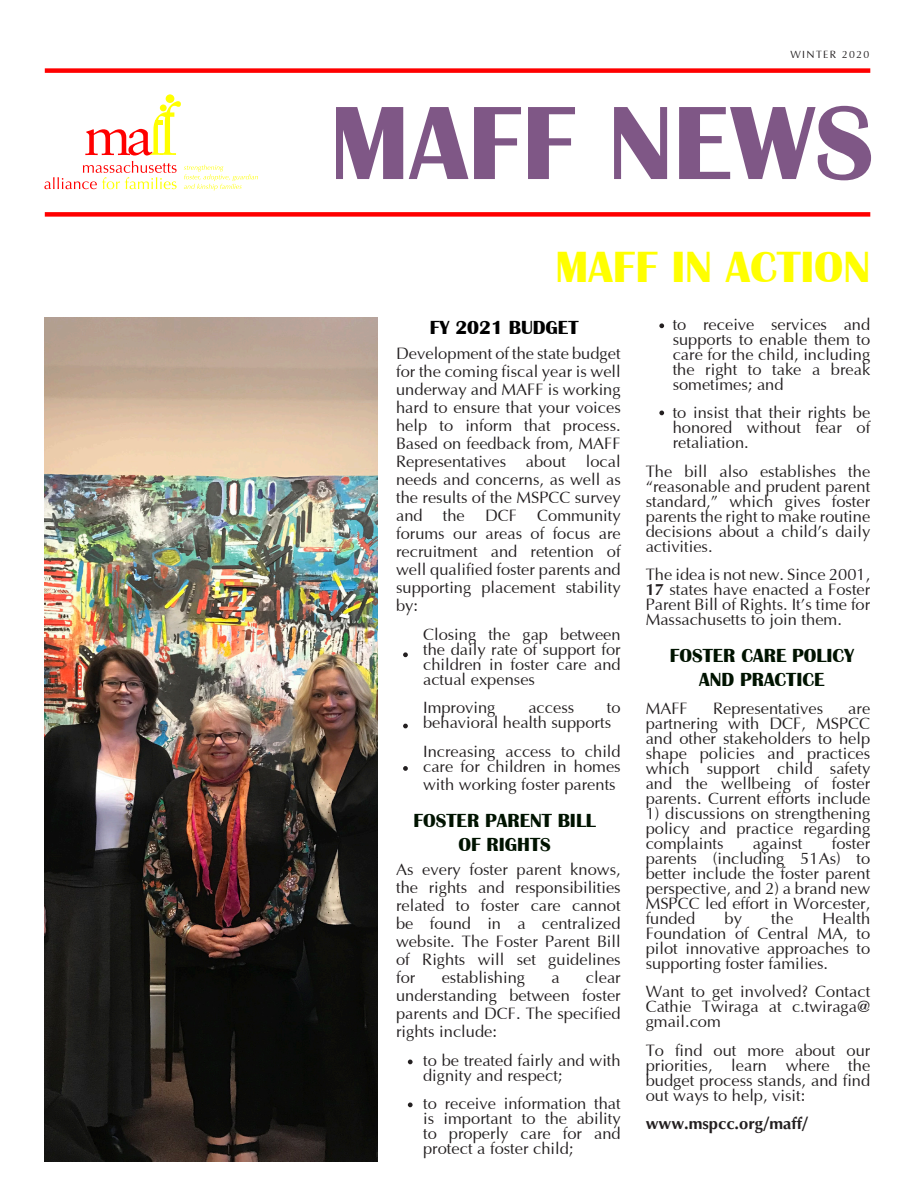
<style>
.page{position:relative;width:918px;height:1188px;background:#fff}
.page>*{position:absolute;margin:0;border:0;box-sizing:border-box;transform-origin:0 0}
.t1{font:700 108px "Britannic";color:#7f5786}
.t2{font:700 45px "Britannic";color:#ff0}
.t3{font:700 19.5px/23.4px "Britannic";color:#001300;text-align:center}
.t4{font:700 19.5px "Britannic";color:#000}
.t5{font:16.5px/15px "Optima";color:#231f20;text-align:justify}
.t6{font:700 16.5px "Optima";color:#231f20}
.t7{font:10.5px "Optima";letter-spacing:.13em;color:#231f20}
.s1{font-weight:700}
</style>
<div class="page">
<div style="left:166px;top:94px;width:8px;height:9px;background:#ff0;border-radius:50%"></div>
<svg style="left:44px;top:101px;width:214px;height:90px"></svg>
<div style="left:45px;top:68px;width:825px;height:5px;background:#f00"></div>
<div style="left:45px;top:212px;width:825px;height:5px;background:#f00"></div>
<svg style="left:403px;top:652px;width:5px;height:5px"></svg>
<img style="left:45px;top:318px;width:332px;height:843px">
<svg style="left:403px;top:724px;width:5px;height:4px"></svg>
<svg style="left:403px;top:766px;width:5px;height:5px"></svg>
<svg style="left:408px;top:1060px;width:5px;height:4px"></svg>
<svg style="left:408px;top:1103px;width:5px;height:4px"></svg>
<svg style="left:659px;top:323px;width:5px;height:5px"></svg>
<svg style="left:659px;top:411px;width:5px;height:4px"></svg>
<p class="t7" style="left:790px;top:51px;width:81px">WINTER 2020</p>
<h1 class="t1" style="left:330px;top:105px;width:545px">MAFF NEWS</h1>
<h2 class="t2" style="left:555px;top:251px;width:316px">MAFF IN ACTION</h2>
<p class="t4" style="left:430px;top:321px;width:150px">FY 2021 BUDGET</p>
<p class="t5" style="left:396px;top:346px;width:226px;line-height:18px">Development of the state budget for the coming fiscal year is well underway and MAFF is working hard to ensure that your voices help to inform that process.<br>Based on feedback from, MAFF Representatives about local needs and concerns, as well as the results of the MSPCC survey and the DCF Community forums our areas of focus are recruitment and retention of well qualified foster parents and supporting placement stability by:</p>
<p class="t5" style="left:423px;top:628px;width:199px;text-indent:-27px">• Closing the gap between the daily rate of support for children in foster care and actual expenses</p>
<p class="t5" style="left:396px;top:702px;width:101px">• Improving</p>
<p class="t5" style="left:528px;top:702px;width:47px">access</p>
<p class="t5" style="left:423px;top:702px;width:199px;text-indent:184px">to behavioral health supports</p>
<p class="t5" style="left:396px;top:745px;width:226px;text-align:right">• Increasing access to child care for children in homes</p>
<p class="t5" style="left:423px;top:778px;width:194px">with working foster parents</p>
<p class="t3" style="left:413px;top:811px;width:184px">FOSTER PARENT BILL<br>OF RIGHTS</p>
<p class="t5" style="left:396px;top:862px;width:226px;line-height:18px">As every foster parent knows, the rights and responsibilities related to foster care cannot be found in a centralized website. The Foster Parent Bill of Rights will set guidelines for</p>
<p class="t5" style="left:396px;top:970px;width:226px;line-height:18px;text-indent:190px">clear understanding between foster parents and DCF. The specified rights include:</p>
<p class="t5" style="left:423px;top:1054px;width:199px;text-indent:-27px">• to be treated fairly and with dignity and respect;</p>
<p class="t5" style="left:423px;top:1098px;width:199px;text-indent:-27px">• to receive information that is important to the ability to properly care for and protect a foster child;</p>
<p class="t5" style="left:442px;top:972px;width:85px">establishing</p>
<p class="t5" style="left:551px;top:972px;width:10px">a</p>
<p class="t5" style="left:673px;top:318px;width:199px;text-indent:-27px">• to receive services and supports to enable them to care for the child, including the right to take a break sometimes; and</p>
<p class="t5" style="left:673px;top:407px;width:199px;text-indent:-27px">• to insist that their rights be honored without fear of retaliation.</p>
<p class="t5" style="left:646px;top:465px;width:226px">The bill also establishes the “reasonable and prudent parent standard,” which gives foster parents the right to make routine decisions about a child’s daily activities.</p>
<p class="t5" style="left:646px;top:569px;width:226px">The idea is not new. Since 2001, <span class="s1">17</span> states have enacted a Foster Parent Bill of Rights. It’s time for Massachusetts to join them.</p>
<p class="t3" style="left:670px;top:646px;width:186px">FOSTER CARE POLICY<br>AND PRACTICE</p>
<p class="t5" style="left:646px;top:702px;width:44px">MAFF</p>
<p class="t5" style="left:713px;top:702px;width:112px">Representatives</p>
<p class="t5" style="left:646px;top:702px;width:226px;text-indent:203px">are partnering with DCF, MSPCC and other stakeholders to help shape policies and practices which support child safety and the wellbeing of foster parents. Current efforts include</p>
<p class="t5" style="left:646px;top:807px;width:226px">1) discussions on strengthening policy and practice regarding complaints</p>
<p class="t5" style="left:646px;top:837px;width:226px;text-indent:186px">foster parents (including 51As) to better include the foster parent perspective, and 2) a brand new MSPCC led effort in Worcester, funded</p>
<p class="t5" style="left:753px;top:837px;width:51px">against</p>
<p class="t5" style="left:646px;top:912px;width:226px;text-indent:177px">Health Foundation of Central MA, to pilot innovative approaches to supporting foster families.</p>
<p class="t5" style="left:646px;top:986px;width:226px">Want to get involved? Contact Cathie Twiraga at c.twiraga@ gmail.com</p>
<p class="t5" style="left:646px;top:1044px;width:226px">To find out more about our priorities, learn where the budget process stands, and find out ways to help, visit:</p>
<p class="t6" style="left:646px;top:1117px;width:164px">www.mspcc.org/maff/</p>
<p class="t5" style="left:725px;top:912px;width:19px">by</p>
<p class="t5" style="left:771px;top:912px;width:24px">the</p>
</div>
